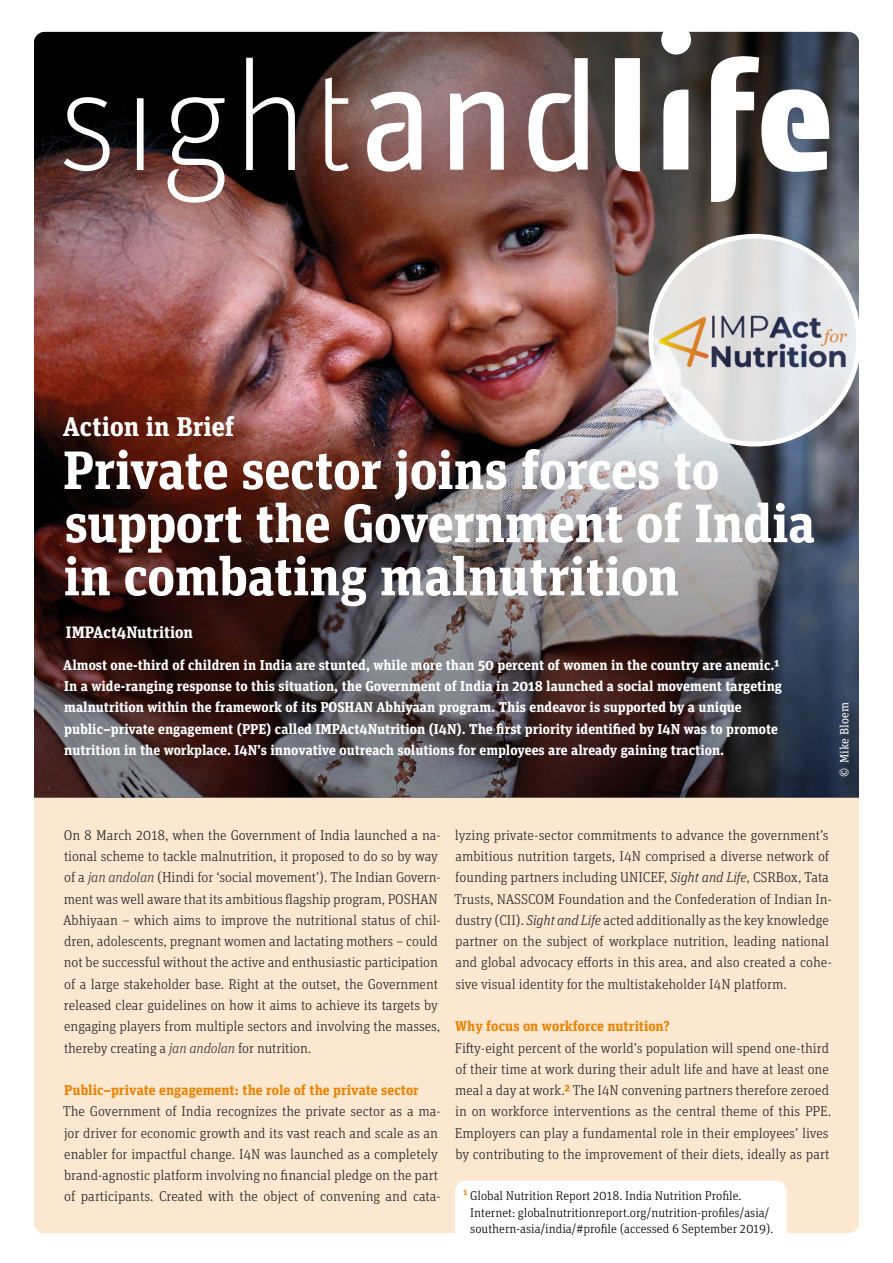
<style>
.page{position:relative;width:893px;height:1263px;background:#fff}
.page>*{position:absolute;margin:0;border:0;box-sizing:border-box;transform-origin:0 0}
.t1{font:700 54px/53.1px "Unit Slab Pro";letter-spacing:-.01em;color:#fff}
.t2{font:700 27px "Unit Slab Pro";color:#fff}
.t3{font:700 16.5px "Unit Slab Pro";color:#fff}
.t4{font:300 14.25px/21.3px "Unit Slab Pro";color:#282827}
.t5{font:700 14.25px/21.3px "Unit Slab Pro";color:#fff}
.t6{font:700 14.25px "Unit Slab Pro";color:#e88300}
.t7{font:300 12.75px/16.5px "Unit Slab Pro";color:#000}
.t8{font:12px "Unit Slab Pro";letter-spacing:.005em;color:#fff}
.s1{font-style:italic;color:#3c3c3b}
.s2{font-style:italic}
.s3{font-weight:700;color:#e88300}
</style>
<div class="page">
<div style="left:34px;top:797px;width:825px;height:436px;background:#fce7d1"></div>
<img style="left:34px;top:330px;width:825px;height:63px">
<img style="left:34px;top:393px;width:825px;height:404px">
<img style="left:34px;top:32px;width:825px;height:298px">
<svg style="left:455px;top:1181px;width:332px;height:52px"></svg>
<div style="left:661px;top:25px;width:30px;height:30px;background:#fff;border-radius:50%"></div>
<svg style="left:64px;top:51px;width:765px;height:152px"></svg>
<svg style="left:651px;top:236px;width:208px;height:208px;fill:#e4e4e4"></svg>
<img style="left:652px;top:292px;width:197px;height:91px">
<div style="left:837px;top:700px;width:26px;height:90px;background:#000;opacity:.75"></div>
<h2 class="t2" style="left:63px;top:407px;width:173px">Action in Brief</h2>
<h1 class="t1" style="left:63px;top:441px;width:754px">Private sector joins forces to support the Government of India in combating malnutrition</h1>
<p class="t3" style="left:66px;top:620px;width:129px">IMPAct4Nutrition</p>
<p class="t5" style="left:63px;top:653px;width:720px">Almost one-third of children in India are stunted, while more than 50 percent of women in the country are anemic.1<br>In a wide-ranging response to this situation, the Government of India in 2018 launched a social movement targeting malnutrition within the framework of its POSHAN Abhiyaan program. This endeavor is supported by a unique public–private engagement (PPE) called IMPAct4Nutrition (I4N). The first priority identified by I4N was to promote nutrition in the workplace. I4N’s innovative outreach solutions for employees are already gaining traction.</p>
<p class="t8" style="left:836px;top:776px;width:76px;rotate:-90deg">© Mike Bloem</p>
<p class="t4" style="left:63px;top:824px;width:379px">On 8 March 2018, when the Government of India launched a na&shy;tional scheme to tackle malnutrition, it proposed to do so by way of a <span class="s1">jan andolan</span> (Hindi for ‘social movement’). The Indian Govern&shy;ment was well aware that its ambitious flagship program, POSHAN Abhiyaan – which aims to improve the nutritional status of chil&shy;dren, adolescents, pregnant women and lactating mothers – could not be successful without the active and enthusiastic participation of a large stakeholder base. Right at the outset, the Government released clear guidelines on how it aims to achieve its targets by engaging players from multiple sectors and involving the masses, thereby creating a <span class="s1">jan andolan</span> for nutrition.</p>
<p class="t6" style="left:64px;top:1080px;width:356px">Public–private engagement: the role of the private sector</p>
<p class="t4" style="left:63px;top:1100px;width:379px">The Government of India recognizes the private sector as a ma&shy;jor driver for economic growth and its vast reach and scale as an enabler for impactful change. I4N was launched as a completely brand-agnostic platform involving no financial pledge on the part of participants. Created with the object of convening and cata-</p>
<p class="t4" style="left:454px;top:824px;width:379px">lyzing private-sector commitments to advance the government’s ambitious nutrition targets, I4N comprised a diverse network of founding partners including UNICEF, <span class="s2">Sight and Life</span>, CSRBox, Tata Trusts, NASSCOM Foundation and the Confederation of Indian In&shy;dustry (CII). <span class="s2">Sight and Life</span> acted additionally as the key knowledge partner on the subject of workplace nutrition, leading national and global advocacy efforts in this area, and also created a cohe&shy;sive visual identity for the multistakeholder I4N platform.</p>
<p class="t6" style="left:455px;top:1016px;width:216px">Why focus on workforce nutrition?</p>
<p class="t4" style="left:455px;top:1036px;width:378px">Fifty-eight percent of the world’s population will spend one-third of their time at work during their adult life and have at least one meal a day at work.<span class="s3">2</span> The I4N convening partners therefore zeroed in on workforce interventions as the central theme of this PPE.<br>Employers can play a fundamental role in their employees’ lives by contributing to the improvement of their diets, ideally as part</p>
<p class="t7" style="left:470px;top:1187px;width:305px;text-indent:-7px"><sup>1</sup> Global Nutrition Report 2018. India Nutrition Profile.<br>Internet: globalnutritionreport.org/nutrition-profiles/asia/ southern-asia/india/#profile (accessed 6 September 2019).</p>
</div>
